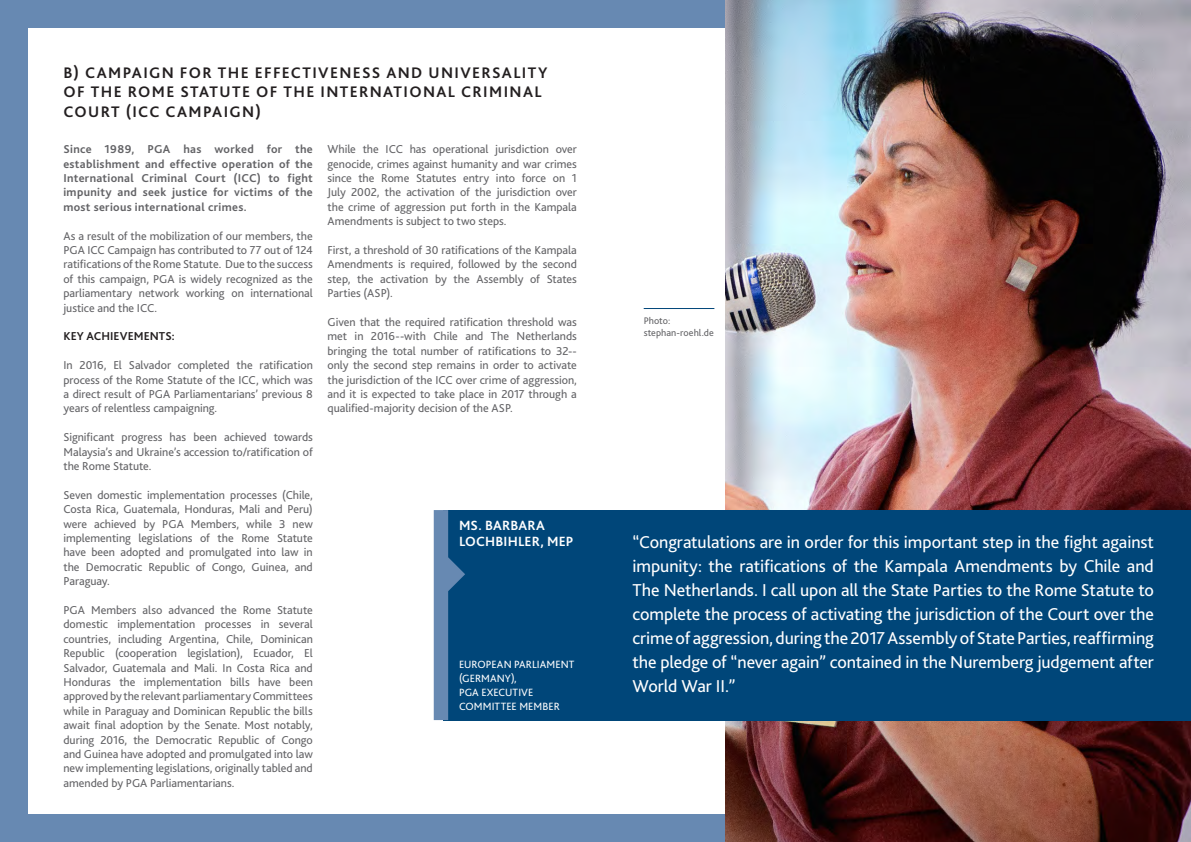
<style>
.page{position:relative;width:1191px;height:842px;background:#fff}
.page>*{position:absolute;margin:0;border:0;box-sizing:border-box;transform-origin:0 0}
.Body_Text{font:18px/24px "Bliss 2";letter-spacing:-.005em;color:#fff;text-align:justify}
.Headline{font:700 16px/19.2px "Bliss 2";letter-spacing:.085em;color:#231f20}
.Sub_Title{font:700 14px/16px "Bliss 2";letter-spacing:.01em;color:#fff}
.Body_Text-2{font:12px/14.4px "Bliss 2";letter-spacing:-.005em;color:#636366;text-align:justify}
.Body_Text-3{font:700 12px/14.4px "Bliss 2";letter-spacing:.025em;color:#636366;text-align:justify}
.Body_Text-4{font:700 12px "Bliss 2";letter-spacing:.005em;color:#231f20}
.Headline-2{font:11px/14px "Bliss 2";letter-spacing:.005em;color:#fff}
.t1{font:10px "Bliss 2";letter-spacing:.005em;color:#636366}
</style>
<div class="page">
<div style="left:0;top:0;width:725px;height:842px;background:#6789b2"></div>
<div style="left:28px;top:28px;width:1134px;height:786px;background:#fff"></div>
<img style="left:725px;top:0;width:466px;height:842px">
<hr style="left:643px;top:308px;width:71px;height:1px;background:#004679">
<div style="left:444px;top:510px;width:747px;height:210px;background:#004679"></div>
<svg style="left:434px;top:510px;width:31px;height:210px"></svg>
<p class="Headline" style="left:63px;top:63px;width:486px">B) CAMPAIGN FOR THE EFFECTIVENESS AND UNIVERSALITY<br>OF THE ROME STATUTE OF THE INTERNATIONAL CRIMINAL<br>COURT (ICC CAMPAIGN)</p>
<p class="Body_Text-3" style="left:63px;top:142px;width:251px">Since 1989, PGA has worked for the establishment and effective operation of the International Criminal Court (ICC) to fight impunity and seek justice for victims of the most serious international crimes.</p>
<p class="Body_Text-2" style="left:63px;top:228px;width:251px">As a result of the mobilization of our members, the PGA ICC Campaign has contributed to 77 out of 124 ratifications of the Rome Statute. Due to the success of this campaign, PGA is widely recognized as the parliamentary network working on international justice and the ICC.</p>
<p class="Body_Text-4" style="left:63px;top:329px;width:113px">KEY ACHIEVEMENTS:</p>
<p class="Body_Text-2" style="left:63px;top:358px;width:251px">In 2016, El Salvador completed the ratification process of the Rome Statute of the ICC, which was a direct result of PGA Parliamentarians’ previous 8 years of relentless campaigning.</p>
<p class="Body_Text-2" style="left:63px;top:430px;width:251px">Significant progress has been achieved towards Malaysia’s and Ukraine’s accession to/ratification of the Rome Statute.</p>
<p class="Body_Text-2" style="left:63px;top:488px;width:251px">Seven domestic implementation processes (Chile, Costa Rica, Guatemala, Honduras, Mali and Peru) were achieved by PGA Members, while 3 new implementing legislations of the Rome Statute have been adopted and promulgated into law in the Democratic Republic of Congo, Guinea, and Paraguay.</p>
<p class="Body_Text-2" style="left:63px;top:603px;width:251px">PGA Members also advanced the Rome Statute domestic implementation processes in several countries, including Argentina, Chile, Dominican Republic (cooperation legislation), Ecuador, El Salvador, Guatemala and Mali. In Costa Rica and Honduras the implementation bills have been approved by the relevant parliamentary Committees while in Paraguay and Dominican Republic the bills await final adoption by the Senate. Most notably, during 2016, the Democratic Republic of Congo and Guinea have adopted and promulgated into law new implementing legislations, originally tabled and amended by PGA Parliamentarians.</p>
<p class="Body_Text-2" style="left:327px;top:142px;width:251px">While the ICC has operational jurisdiction over genocide, crimes against humanity and war crimes since the Rome Statutes entry into force on 1<br>July 2002, the activation of the jurisdiction over the crime of aggression put forth in the Kampala Amendments is subject to two steps.</p>
<p class="Body_Text-2" style="left:327px;top:243px;width:251px">First, a threshold of 30 ratifications of the Kampala Amendments is required, followed by the second step, the activation by the Assembly of States Parties (ASP).</p>
<p class="Body_Text-2" style="left:327px;top:315px;width:251px">Given that the required ratification threshold was met in 2016--with Chile and The Netherlands bringing the total number of ratifications to 32-- only the second step remains in order to activate the jurisdiction of the ICC over crime of aggression, and it is expected to take place in 2017 through a qualified-majority decision of the ASP.</p>
<p class="Sub_Title" style="left:459px;top:517px;width:116px">MS. BARBARA<br>LOCHBIHLER, MEP</p>
<p class="Headline-2" style="left:459px;top:658px;width:117px">EUROPEAN PARLIAMENT (GERMANY),</p>
<p class="Headline-2" style="left:459px;top:686px;width:102px">PGA EXECUTIVE<br>COMMITTEE MEMBER</p>
<p class="t1" style="left:643px;top:314px;width:28px">Photo:</p>
<p class="t1" style="left:643px;top:326px;width:72px">stephan-roehl.de</p>
<p class="Body_Text" style="left:632px;top:530px;width:523px">“Congratulations are in order for this important step in the fight against impunity: the ratifications of the Kampala Amendments by Chile and The Netherlands. I call upon all the State Parties to the Rome Statute to complete the process of activating the jurisdiction of the Court over the crime of aggression, during the 2017 Assembly of State Parties, reaffirming the pledge of “never again” contained in the Nuremberg judgement after World War II.”</p>
</div>
